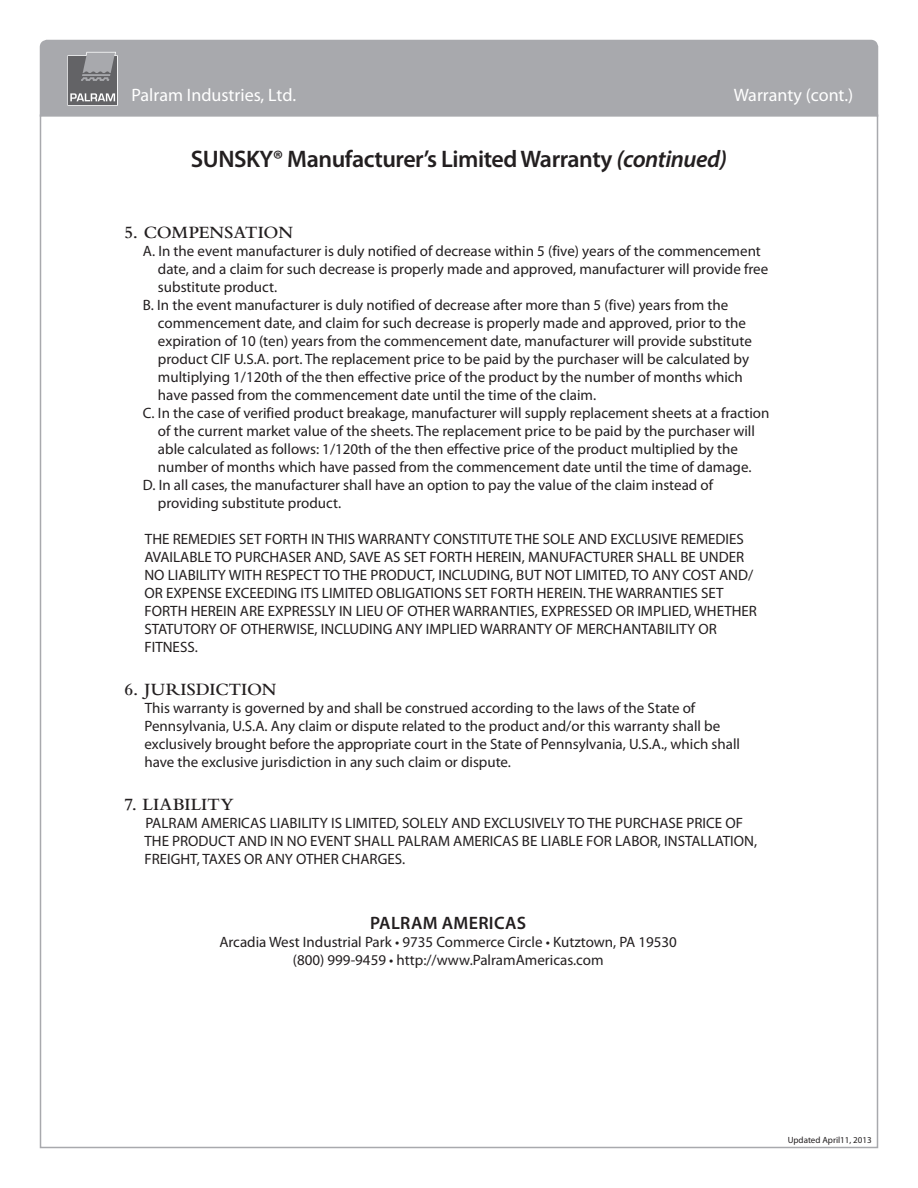
<style>
.page{position:relative;width:918px;height:1188px;background:#fff}
.page>*{position:absolute;margin:0;border:0;box-sizing:border-box;transform-origin:0 0}
.t1{font:600 24px "Myriad Pro";letter-spacing:-.02em;color:#231f20}
.t2{font:18px "Bembo Semibold SC800";color:#231f20}
.t3{font:18px "Myriad Pro";color:#fff}
.t4{font:600 18px "Myriad Pro";letter-spacing:.02em;color:#231f20}
.t5{font:15px/18px "Myriad Pro";color:#231f20}
.t6{font:9px "Myriad Pro";color:#231f20}
.s1{font-style:italic}
</style>
<div class="page">
<div style="left:39px;top:39px;width:840px;height:79px;background:#a8a9ad"></div>
<svg style="left:67px;top:52px;width:51px;height:54px;background:#88888b"></svg>
<p class="t3" style="left:132px;top:88px;width:166px">Palram Industries, Ltd.</p>
<p class="t3" style="left:734px;top:88px;width:121px">Warranty (cont.)</p>
<h1 class="t1" style="left:191px;top:150px;width:538px">SUNSKY® Manufacturer’s Limited Warranty <span class="s1">(continued)</span></h1>
<p class="t2" style="left:124px;top:226px;width:170px">5. COMPENSATION</p>
<p class="t5" style="left:143px;top:243px;width:619px">A. In the event manufacturer is duly notified of decrease within 5 (five) years of the commencement</p>
<p class="t5" style="left:158px;top:261px;width:612px">date, and a claim for such decrease is properly made and approved, manufacturer will provide free</p>
<p class="t5" style="left:158px;top:279px;width:121px">substitute product.</p>
<p class="t5" style="left:143px;top:297px;width:587px">B. In the event manufacturer is duly notified of decrease after more than 5 (five) years from the</p>
<p class="t5" style="left:158px;top:315px;width:589px">commencement date, and claim for such decrease is properly made and approved, prior to the</p>
<p class="t5" style="left:158px;top:333px;width:595px">expiration of 10 (ten) years from the commencement date, manufacturer will provide substitute</p>
<p class="t5" style="left:158px;top:351px;width:593px">product CIF U.S.A. port. The replacement price to be paid by the purchaser will be calculated by</p>
<p class="t5" style="left:158px;top:369px;width:587px">multiplying 1/120th of the then effective price of the product by the number of months which</p>
<p class="t5" style="left:158px;top:387px;width:440px">have passed from the commencement date until the time of the claim.</p>
<p class="t5" style="left:143px;top:405px;width:628px">C. In the case of verified product breakage, manufacturer will supply replacement sheets at a fraction</p>
<p class="t5" style="left:158px;top:423px;width:599px">of the current market value of the sheets. The replacement price to be paid by the purchaser will</p>
<p class="t5" style="left:158px;top:441px;width:582px">able calculated as follows: 1/120th of the then effective price of the product multiplied by the</p>
<p class="t5" style="left:158px;top:459px;width:595px">number of months which have passed from the commencement date until the time of damage.</p>
<p class="t5" style="left:143px;top:477px;width:572px">D. In all cases, the manufacturer shall have an option to pay the value of the claim instead of</p>
<p class="t5" style="left:158px;top:495px;width:185px">providing substitute product.</p>
<p class="t5" style="left:144px;top:531px;width:614px">THE REMEDIES SET FORTH IN THIS WARRANTY CONSTITUTE THE SOLE AND EXCLUSIVE REMEDIES AVAILABLE TO PURCHASER AND, SAVE AS SET FORTH HEREIN, MANUFACTURER SHALL BE UNDER NO LIABILITY WITH RESPECT TO THE PRODUCT, INCLUDING, BUT NOT LIMITED, TO ANY COST AND/ OR EXPENSE EXCEEDING ITS LIMITED OBLIGATIONS SET FORTH HEREIN. THE WARRANTIES SET FORTH HEREIN ARE EXPRESSLY IN LIEU OF OTHER WARRANTIES, EXPRESSED OR IMPLIED, WHETHER STATUTORY OF OTHERWISE, INCLUDING ANY IMPLIED WARRANTY OF MERCHANTABILITY OR FITNESS.</p>
<p class="t2" style="left:124px;top:683px;width:154px">6. JURISDICTION</p>
<p class="t5" style="left:144px;top:700px;width:597px">This warranty is governed by and shall be construed according to the laws of the State of Pennsylvania, U.S.A. Any claim or dispute related to the product and/or this warranty shall be exclusively brought before the appropriate court in the State of Pennsylvania, U.S.A., which shall have the exclusive jurisdiction in any such claim or dispute.</p>
<p class="t2" style="left:124px;top:799px;width:111px">7. LIABILITY</p>
<p class="t5" style="left:144px;top:815px;width:614px">PALRAM AMERICAS LIABILITY IS LIMITED, SOLELY AND EXCLUSIVELY TO THE PURCHASE PRICE OF<br>THE PRODUCT AND IN NO EVENT SHALL PALRAM AMERICAS BE LIABLE FOR LABOR, INSTALLATION,<br>FREIGHT, TAXES OR ANY OTHER CHARGES.</p>
<p class="t4" style="left:370px;top:916px;width:158px">PALRAM AMERICAS</p>
<p class="t5" style="left:219px;top:933px;width:459px;text-align:center">Arcadia West Industrial Park • 9735 Commerce Circle • Kutztown, PA 19530 (800) 999-9459 • http://www.PalramAmericas.com</p>
<p class="t6" style="left:788px;top:1137px;width:86px">Updated April11, 2013</p>
</div>
